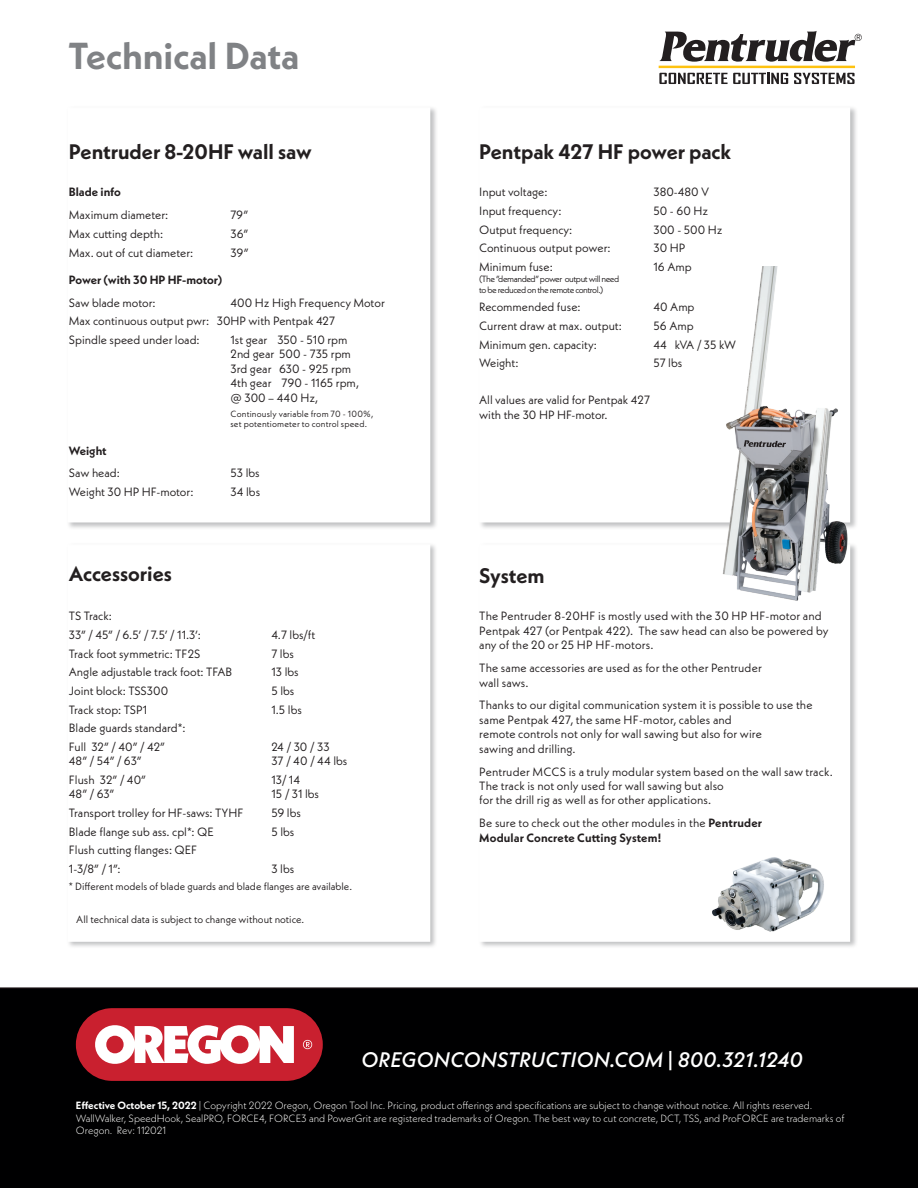
<style>
.page{position:relative;width:918px;height:1188px;background:#fff}
.page>*{position:absolute;margin:0;border:0;box-sizing:border-box;transform-origin:0 0}
.Technical_data_head{font:700 37.5px "Neue Kabel";color:#808285}
.Liten_överskrift{font:700 21px "Neue Kabel";color:#231f20}
.t1{font:italic 500 21px "Neue Kabel";letter-spacing:.01em;color:#fff}
.Brödtext{font:12px/14.4px "Neue Kabel";color:#231f20}
.Brödtext_8_pt{font:12px/14.4px "Neue Kabel";letter-spacing:.01em;color:#231f20}
.Brödtext_8_pt-2{font:700 12px/14.4px "Neue Kabel";letter-spacing:.01em;color:#231f20}
.Brödtext-2{font:700 12px "Neue Kabel";color:#231f20}
.Liten_överskrift-2{font:12px "Neue Kabel";color:#231f20}
.Liten_överskrift-3{font:700 12px "Neue Kabel";color:#231f20}
.t2{font:300 10.5px/12.6px "Neue Kabel";color:#fff}
.Brödtext-3{font:10.5px "Neue Kabel";color:#231f20}
.Brödtext-4{font:9px/10.8px "Neue Kabel";letter-spacing:-.05em;color:#231f20}
.Brödtext-5{font:9px/10.8px "Neue Kabel";letter-spacing:.005em;color:#231f20}
.s1{font-weight:400}
.s2{font-style:normal}
.s3{font-weight:700}
</style>
<div class="page">
<svg style="left:660px;top:31px;width:202px;height:31px"></svg>
<hr style="left:659px;top:66px;width:196px;height:2px;background:#fec210">
<svg style="left:659px;top:73px;width:129px;height:11px"></svg>
<svg style="left:794px;top:73px;width:61px;height:11px"></svg>
<div style="left:66px;top:542px;width:372px;height:407px;background:#808285;opacity:.5"></div>
<div style="left:67px;top:544px;width:363px;height:398px;background:#fff"></div>
<div style="left:66px;top:105px;width:372px;height:425px;background:#808285;opacity:.5"></div>
<div style="left:67px;top:107px;width:363px;height:415px;background:#fff"></div>
<div style="left:478px;top:105px;width:380px;height:425px;background:#808285;opacity:.5"></div>
<div style="left:479px;top:107px;width:371px;height:415px;background:#fff"></div>
<div style="left:478px;top:542px;width:380px;height:407px;background:#808285;opacity:.5"></div>
<div style="left:479px;top:544px;width:371px;height:398px;background:#fff"></div>
<img style="left:704px;top:267px;width:146px;height:337px">
<svg style="left:743px;top:440px;width:43px;height:7px"></svg>
<img style="left:698px;top:857px;width:137px;height:84px">
<div style="left:0;top:987px;width:918px;height:201px;background:#000001"></div>
<svg style="left:76px;top:1008px;width:247px;height:73px"></svg>
<p class="Technical_data_head" style="left:68px;top:32px;width:232px">Technical Data</p>
<p class="Liten_överskrift" style="left:69px;top:138px;width:244px">Pentruder 8-20HF wall saw</p>
<p class="Liten_överskrift-3" style="left:69px;top:185px;width:54px">Blade info</p>
<p class="Brödtext" style="left:69px;top:208px;width:101px">Maximum diameter:</p>
<p class="Brödtext" style="left:230px;top:208px;width:19px">79”</p>
<p class="Brödtext" style="left:69px;top:226px;width:96px">Max cutting depth:</p>
<p class="Brödtext" style="left:230px;top:226px;width:19px">36”</p>
<p class="Brödtext" style="left:69px;top:245px;width:126px">Max. out of cut diameter:</p>
<p class="Brödtext" style="left:230px;top:245px;width:20px">39”</p>
<p class="Brödtext-2" style="left:69px;top:272px;width:155px">Power (with 30 HP HF-motor)</p>
<p class="Brödtext" style="left:69px;top:295px;width:88px">Saw blade motor:</p>
<p class="Brödtext" style="left:230px;top:295px;width:156px">400 Hz High Frequency Motor</p>
<p class="Brödtext" style="left:69px;top:314px;width:268px">Max continuous output pwr: 30HP with Pentpak 427</p>
<p class="Brödtext" style="left:69px;top:332px;width:132px">Spindle speed under load:</p>
<p class="Brödtext" style="left:230px;top:332px;width:130px">1st gear 350 - 510 rpm<br>2nd gear 500 - 735 rpm<br>3rd gear 630 - 925 rpm<br>4th gear 790 - 1165 rpm, @ 300 – 440 Hz,</p>
<p class="Brödtext-5" style="left:230px;top:408px;width:144px">Continously variable from 70 - 100%, set potentiometer to control speed.</p>
<p class="Liten_överskrift-3" style="left:69px;top:443px;width:39px">Weight</p>
<p class="Brödtext" style="left:69px;top:466px;width:53px">Saw head:</p>
<p class="Brödtext" style="left:230px;top:466px;width:31px">53 lbs</p>
<p class="Brödtext" style="left:69px;top:485px;width:126px">Weight 30 HP HF-motor:</p>
<p class="Brödtext" style="left:230px;top:485px;width:31px">34 lbs</p>
<p class="Liten_överskrift" style="left:69px;top:561px;width:105px">Accessories</p>
<p class="Brödtext" style="left:69px;top:609px;width:45px">TS Track:</p>
<p class="Brödtext" style="left:69px;top:628px;width:134px">33” / 45” / 6.5’ / 7.5’ / 11.3’:</p>
<p class="Brödtext" style="left:271px;top:628px;width:46px">4.7 lbs/ft</p>
<p class="Brödtext" style="left:69px;top:646px;width:133px">Track foot symmetric: TF2S</p>
<p class="Brödtext" style="left:271px;top:646px;width:24px">7 lbs</p>
<p class="Brödtext" style="left:69px;top:665px;width:165px">Angle adjustable track foot: TFAB</p>
<p class="Brödtext" style="left:271px;top:665px;width:29px">13 lbs</p>
<p class="Brödtext" style="left:69px;top:684px;width:101px">Joint block: TSS300</p>
<p class="Brödtext" style="left:271px;top:684px;width:25px">5 lbs</p>
<p class="Brödtext" style="left:69px;top:702px;width:80px">Track stop: TSP1</p>
<p class="Brödtext" style="left:271px;top:702px;width:32px">1.5 lbs</p>
<p class="Brödtext" style="left:69px;top:721px;width:118px">Blade guards standard*:</p>
<p class="Brödtext" style="left:69px;top:739px;width:98px">Full 32” / 40” / 42”</p>
<p class="Brödtext" style="left:271px;top:739px;width:60px">24 / 30 / 33</p>
<p class="Brödtext" style="left:69px;top:754px;width:74px">48” / 54” / 63”</p>
<p class="Brödtext" style="left:271px;top:754px;width:78px">37 / 40 / 44 lbs</p>
<p class="Brödtext" style="left:69px;top:773px;width:79px">Flush 32” / 40”</p>
<p class="Brödtext" style="left:271px;top:773px;width:30px">13/ 14</p>
<p class="Brödtext" style="left:69px;top:787px;width:47px">48” / 63”</p>
<p class="Brödtext" style="left:271px;top:787px;width:49px">15 / 31 lbs</p>
<p class="Brödtext" style="left:69px;top:806px;width:176px">Transport trolley for HF-saws: TYHF</p>
<p class="Brödtext" style="left:271px;top:806px;width:31px">59 lbs</p>
<p class="Brödtext" style="left:69px;top:824px;width:147px">Blade flange sub ass. cpl*: QE</p>
<p class="Brödtext" style="left:271px;top:824px;width:25px">5 lbs</p>
<p class="Brödtext" style="left:69px;top:843px;width:130px">Flush cutting flanges: QEF</p>
<p class="Brödtext" style="left:69px;top:862px;width:53px">1-3/8” / 1”:</p>
<p class="Brödtext" style="left:271px;top:862px;width:24px">3 lbs</p>
<p class="Brödtext-3" style="left:69px;top:880px;width:285px">* Different models of blade guards and blade flanges are available.</p>
<p class="Brödtext-3" style="left:76px;top:912px;width:229px">All technical data is subject to change without notice.</p>
<p class="Liten_överskrift" style="left:479px;top:138px;width:254px">Pentpak 427 HF power pack</p>
<p class="Liten_överskrift-2" style="left:479px;top:184px;width:70px">Input voltage:</p>
<p class="Liten_överskrift-2" style="left:654px;top:184px;width:57px">380-480 V</p>
<p class="Brödtext" style="left:479px;top:203px;width:84px">Input frequency:</p>
<p class="Brödtext" style="left:654px;top:203px;width:56px">50 - 60 Hz</p>
<p class="Brödtext" style="left:479px;top:222px;width:95px">Output frequency:</p>
<p class="Brödtext" style="left:654px;top:222px;width:70px">300 - 500 Hz</p>
<p class="Brödtext" style="left:479px;top:241px;width:133px">Continuous output power:</p>
<p class="Brödtext" style="left:654px;top:241px;width:33px">30 HP</p>
<p class="Brödtext" style="left:479px;top:259px;width:75px">Minimum fuse:</p>
<p class="Brödtext" style="left:654px;top:259px;width:40px">16 Amp</p>
<p class="Brödtext-4" style="left:479px;top:273px;width:142px">(The ”demanded” power output will need to be reduced on the remote control.)</p>
<p class="Brödtext" style="left:479px;top:300px;width:103px">Recommended fuse:</p>
<p class="Brödtext" style="left:654px;top:300px;width:43px">40 Amp</p>
<p class="Brödtext" style="left:479px;top:318px;width:144px">Current draw at max. output:</p>
<p class="Brödtext" style="left:654px;top:318px;width:42px">56 Amp</p>
<p class="Brödtext" style="left:479px;top:337px;width:119px">Minimum gen. capacity:</p>
<p class="Brödtext" style="left:654px;top:337px;width:84px">44 kVA / 35 kW</p>
<p class="Brödtext" style="left:479px;top:356px;width:41px">Weight:</p>
<p class="Brödtext" style="left:654px;top:356px;width:30px">57 lbs</p>
<p class="Brödtext" style="left:479px;top:393px;width:172px">All values are valid for Pentpak 427 with the 30 HP HF-motor.</p>
<p class="Liten_överskrift" style="left:479px;top:562px;width:67px">System</p>
<p class="Brödtext_8_pt" style="left:479px;top:609px;width:351px">The Pentruder 8-20HF is mostly used with the 30 HP HF-motor and<br>Pentpak 427 (or Pentpak 422). The saw head can also be powered by any of the 20 or 25 HP HF-motors.</p>
<p class="Brödtext_8_pt" style="left:479px;top:661px;width:284px">The same accessories are used as for the other Pentruder wall saws.</p>
<p class="Brödtext_8_pt" style="left:479px;top:698px;width:335px">Thanks to our digital communication system it is possible to use the same Pentpak 427, the same HF-motor, cables and<br>remote controls not only for wall sawing but also for wire<br>sawing and drilling.</p>
<p class="Brödtext_8_pt" style="left:479px;top:764px;width:355px">Pentruder MCCS is a truly modular system based on the wall saw track.<br>The track is not only used for wall sawing but also<br>for the drill rig as well as for other applications.</p>
<p class="Brödtext_8_pt-2" style="left:479px;top:816px;width:284px"><span class="s1">Be sure to check out the other modules in the</span> Pentruder<br>Modular Concrete Cutting System!</p>
<h2 class="t1" style="left:361px;top:1046px;width:443px">OREGONCONSTRUCTION.COM <span class="s2">|</span> 800.321.1240</h2>
<p class="t2" style="left:76px;top:1099px;width:770px"><span class="s3">Effective October 15, 2022</span> | Copyright 2022 Oregon, Oregon Tool Inc. Pricing, product offerings and specifications are subject to change without notice. All rights reserved.<br>WallWalker, SpeedHook, SealPRO, FORCE4, FORCE3 and PowerGrit are registered trademarks of Oregon. The best way to cut concrete, DCT, TSS, and ProFORCE are trademarks of<br>Oregon. Rev: 112021</p>
</div>
